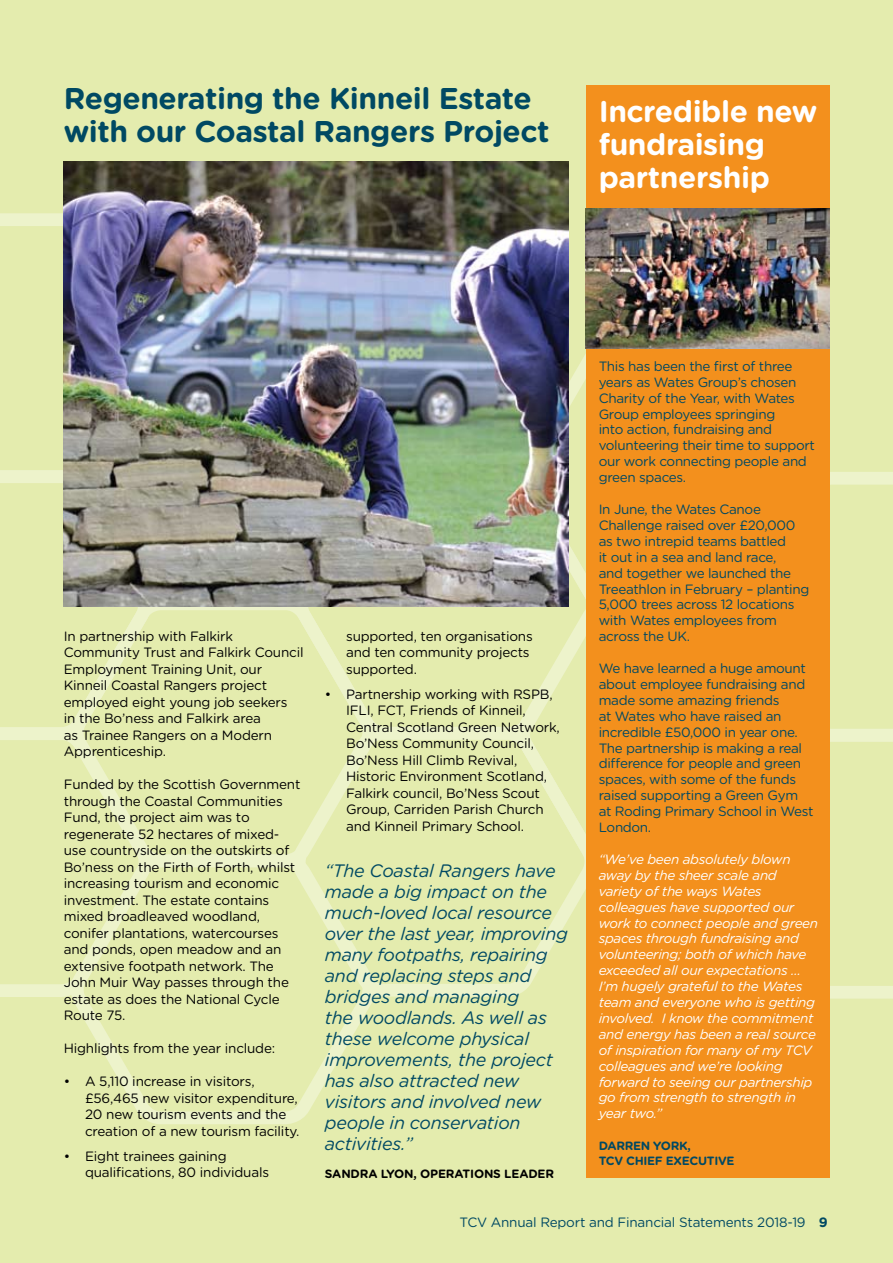
<style>
.page{position:relative;width:893px;height:1263px;background:#e4ecae}
.page>*{position:absolute;margin:0;border:0;box-sizing:border-box;transform-origin:0 0}
.t1{font:700 30px/33px "Gotham Rounded";letter-spacing:-.015em;color:#004963}
.t2{font:700 30px/33px "Gotham Rounded";letter-spacing:-.015em;color:#fff}
.t3{font:italic 18px/21px "Gotham Rounded";letter-spacing:-.015em;color:#004963}
.t4{font:13.5px/16.5px "Gotham Rounded";letter-spacing:-.015em;color:#000}
.t5{font:13.5px/15.9px "Gotham Rounded";letter-spacing:-.025em;color:#004963}
.t6{font:italic 13.5px/15.9px "Gotham Rounded";letter-spacing:-.025em;color:#fff}
.t7{font:700 12px/15px "Gotham Rounded";letter-spacing:-.025em;color:#004963}
.t8{font:700 12px "Gotham Rounded";letter-spacing:-.015em;color:#000}
.s1{font-weight:700}
</style>
<div class="page">
<svg style="left:0;top:984px;width:62px;height:13px"></svg>
<svg style="left:88px;top:771px;width:60px;height:77px"></svg>
<svg style="left:311px;top:640px;width:62px;height:80px"></svg>
<svg style="left:521px;top:642px;width:61px;height:78px"></svg>
<svg style="left:829px;top:772px;width:64px;height:257px"></svg>
<svg style="left:829px;top:472px;width:64px;height:300px"></svg>
<svg style="left:159px;top:607px;width:167px;height:33px"></svg>
<svg style="left:62px;top:848px;width:296px;height:276px"></svg>
<svg style="left:567px;top:335px;width:265px;height:307px"></svg>
<svg style="left:284px;top:720px;width:302px;height:307px"></svg>
<svg style="left:0;top:514px;width:159px;height:257px"></svg>
<svg style="left:0;top:207px;width:64px;height:307px"></svg>
<div style="left:586px;top:85px;width:243px;height:1093px;background:#f3901d"></div>
<img style="left:64px;top:162px;width:504px;height:445px">
<img style="left:586px;top:208px;width:243px;height:140px">
<h1 class="t1" style="left:64px;top:81px;width:487px">Regenerating the Kinneil Estate with our Coastal Rangers Project</h1>
<h1 class="t2" style="left:599px;top:93px;width:220px">I ncredible new fundraising partnership</h1>
<p class="t4" style="left:64px;top:627px;width:241px">In partnership with Falkirk<br>Community Trust and Falkirk Council<br>Employment Training Unit, our<br>Kinneil Coastal Rangers project employed eight young job seekers<br>in the Bo’ness and Falkirk area<br>as Trainee Rangers on a Modern<br>Apprenticeship.</p>
<p class="t4" style="left:64px;top:776px;width:238px">Funded by the Scottish Government through the Coastal Communities<br>Fund, the project aim was to regenerate 52 hectares of mixed&shy;use countryside on the outskirts of<br>Bo’ness on the Firth of Forth, whilst increasing tourism and economic investment. The estate contains mixed broadleaved woodland, conifer plantations, watercourses and ponds, open meadow and an extensive footpath network. The<br>John Muir Way passes through the estate as does the National Cycle<br>Route 75.</p>
<p class="t4" style="left:64px;top:1039px;width:213px">Highlights from the year include:</p>
<p class="t4" style="left:85px;top:1072px;width:216px;text-indent:-21px">• A 5,110 increase in visitors, £56,465 new visitor expenditure,<br>20 new tourism events and the creation of a new tourism facility.</p>
<p class="t4" style="left:85px;top:1147px;width:186px;text-indent:-21px">• Eight trainees gaining qualifications, 80 individuals</p>
<p class="t4" style="left:346px;top:627px;width:188px">supported, ten organisations and ten community projects supported.</p>
<p class="t4" style="left:346px;top:685px;width:215px;text-indent:-21px">• Partnership working with RSPB,<br>IFLI, FCT, Friends of Kinneil,<br>Central Scotland Green Network,<br>Bo’Ness Community Council,<br>Bo’Ness Hill Climb Revival,<br>Historic Environment Scotland,<br>Falkirk council, Bo’Ness Scout<br>Group, Carriden Parish Church and Kinneil Primary School.</p>
<p class="t3" style="left:325px;top:859px;width:245px">“The Coastal Rangers have made a big impact on the much-loved local resource over the last year, improving many footpaths, repairing and replacing steps and bridges and managing<br>the woodlands. As well as these welcome physical improvements, the project has also attracted new visitors and involved new people in conservation activities.”</p>
<p class="t8" style="left:325px;top:1164px;width:36px">Sandra</p>
<p class="t8" style="left:381px;top:1164px;width:9px">Lyo</p>
<p class="t8" style="left:404px;top:1164px;width:35px">n, Operat</p>
<p class="t8" style="left:470px;top:1164px;width:44px">ions Leader</p>
<p class="t5" style="left:599px;top:357px;width:218px">This has been the first of three years as Wates Group’s chosen<br>Charity of the Year, with Wates<br>Group employees springing<br>into action, fundraising and volunteering their time to support our work connecting people and green spaces.</p>
<p class="t5" style="left:599px;top:501px;width:212px">In June, the Wates Canoe<br>Challenge raised over £20,000 as two intrepid teams battled<br>it out in a sea and land race,<br>and together we launched the<br>Treeathlon in February – planting<br>5,000 trees across 12 locations with Wates employees from across the UK.</p>
<p class="t5" style="left:599px;top:660px;width:216px">We have learned a huge amount about employee fundraising and made some amazing friends<br>at Wates who have raised an incredible £50,000 in year one.<br>The partnership is making a real difference for people and green spaces, with some of the funds raised supporting a Green Gym at Roding Primary School in West<br>London.</p>
<p class="t6" style="left:599px;top:850px;width:221px">“We’ve been absolutely blown away by the sheer scale and variety of the ways Wates colleagues have supported our work to connect people and green spaces through fundraising and volunteering; both of which have exceeded all our expectations …<br>I’m hugely grateful to the Wates team and everyone who is getting involved. I know the commitment and energy has been a real source of inspiration for many of my TCV colleagues and we’re looking forward to seeing our partnership go from strength to strength in year two.”</p>
<p class="t7" style="left:599px;top:1137px;width:18px">Darre</p>
<p class="t7" style="left:641px;top:1137px;width:30px">n York</p>
<p class="t7" style="left:599px;top:1137px;width:129px;text-indent:89px">,<br>TCV Ch ief Executive</p>
<p class="t5" style="left:459px;top:1214px;width:370px">TCV Annual Report and Financial Statements 2018-19 <span class="s1">9</span></p>
</div>
